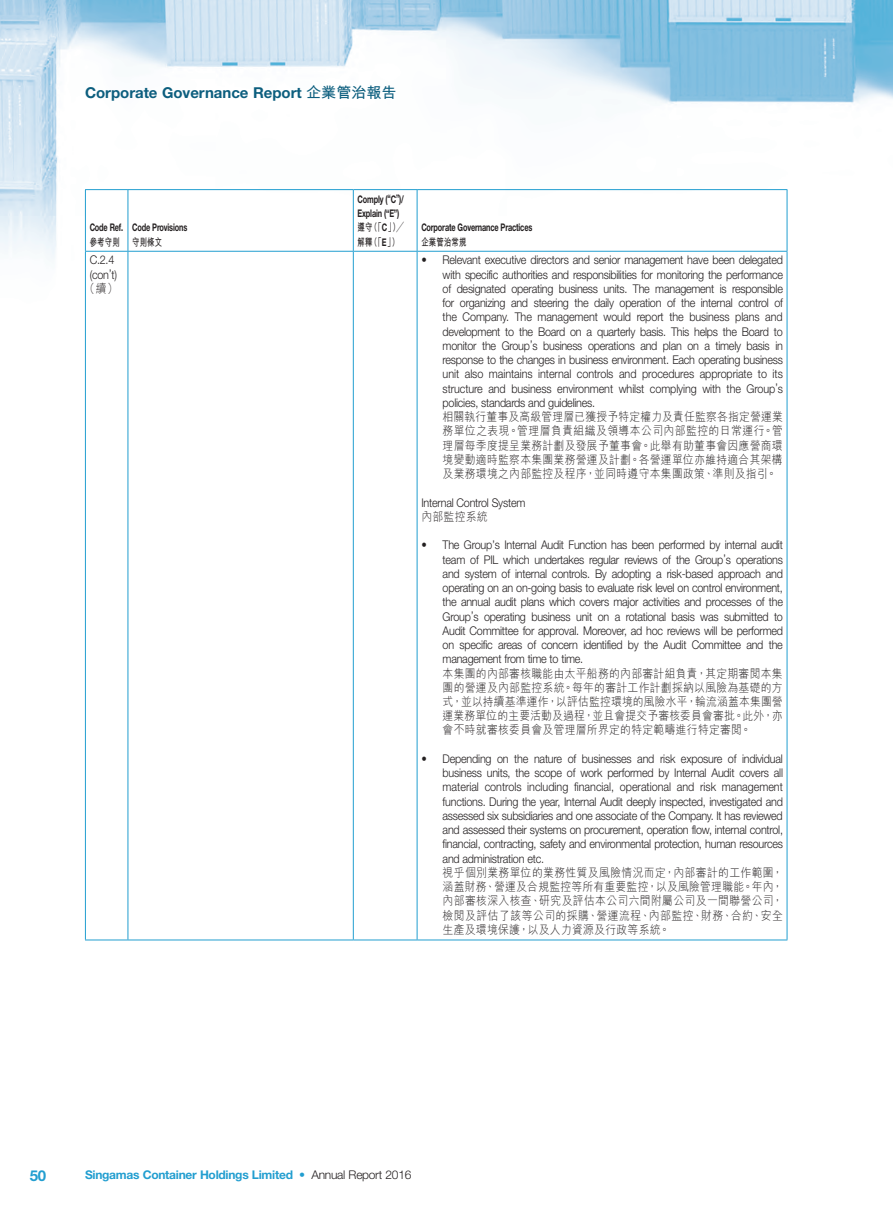
<style>
.page{position:relative;width:893px;height:1212px;background:#fff}
.page>*{position:absolute;margin:0;border:0;box-sizing:border-box;transform-origin:0 0}
.t1{font:700 15px "Helvetica Neue LT Std";color:#0c5e7e}
.t2{font:700 15px "Helvetica Neue LT Std";color:#229ed0}
.Body_Text{font:300 12px/14.2px "Helvetica Neue LT Std";letter-spacing:-.02em;color:#231f20;text-align:justify;scale:.9 1}
.Body_Text-2{font:300 12px/14.2px "M Hei HK";letter-spacing:.03em;color:#231f20;text-align:justify;scale:.9 1}
.t3{font:700 12px "Helvetica Neue LT Std";letter-spacing:-.02em;color:#229ed0}
.Body_Text-3{font:700 10.5px "Helvetica Neue LT Std";letter-spacing:-.02em;color:#231f20;scale:.7 1}
.Body_Text-4{font:700 10.5px "M Hei HK";letter-spacing:.03em;color:#231f20;scale:.7 1}
.s1{font-family:"M Hei HK"}
.s2{font-family:"Helvetica Neue LT Std"}
.s3{font-weight:300;color:#231f20}
</style>
<div class="page">
<img style="left:0;top:0;width:893px;height:941px">
<hr style="left:85px;top:190px;width:1px;height:61px;background:#229ed0">
<hr style="left:85px;top:189px;width:43px;height:1px;background:#229ed0">
<hr style="left:128px;top:189px;width:225px;height:1px;background:#229ed0">
<hr style="left:353px;top:189px;width:64px;height:1px;background:#229ed0">
<hr style="left:417px;top:189px;width:370px;height:1px;background:#229ed0">
<hr style="left:128px;top:190px;width:1px;height:61px;background:#229ed0">
<hr style="left:353px;top:190px;width:1px;height:61px;background:#229ed0">
<hr style="left:417px;top:190px;width:1px;height:61px;background:#229ed0">
<hr style="left:787px;top:190px;width:1px;height:61px;background:#229ed0">
<hr style="left:85px;top:252px;width:1px;height:687px;background:#229ed0">
<hr style="left:85px;top:251px;width:43px;height:1px;background:#229ed0">
<hr style="left:128px;top:251px;width:225px;height:1px;background:#229ed0">
<hr style="left:353px;top:251px;width:64px;height:1px;background:#229ed0">
<hr style="left:128px;top:252px;width:1px;height:687px;background:#229ed0">
<hr style="left:353px;top:252px;width:1px;height:687px;background:#229ed0">
<hr style="left:417px;top:252px;width:1px;height:687px;background:#229ed0">
<hr style="left:417px;top:251px;width:370px;height:1px;background:#229ed0">
<hr style="left:787px;top:252px;width:1px;height:687px;background:#229ed0">
<hr style="left:85px;top:939px;width:43px;height:1px;background:#229ed0">
<hr style="left:128px;top:939px;width:225px;height:1px;background:#229ed0">
<hr style="left:353px;top:939px;width:64px;height:1px;background:#229ed0">
<hr style="left:417px;top:939px;width:370px;height:1px;background:#229ed0">
<p class="t1" style="left:85px;top:84px;width:313px">Corporate Governance Report <span class="s1">企業管治報告</span></p>
<p class="Body_Text-3" style="left:90px;top:221px;width:50px">Code Ref.</p>
<p class="Body_Text-4" style="left:90px;top:234px;width:44px">參考守則</p>
<p class="Body_Text" style="left:90px;top:253px;width:29px">C.2.4</p>
<p class="Body_Text" style="left:90px;top:267px;width:32px">(con’t)</p>
<p class="Body_Text-2" style="left:84px;top:281px;width:39px">（續）</p>
<p class="Body_Text-3" style="left:132px;top:221px;width:80px">Code Provisions</p>
<p class="Body_Text-4" style="left:132px;top:234px;width:44px">守則條文</p>
<p class="Body_Text-3" style="left:358px;top:193px;width:68px">Comply (“C”)/</p>
<p class="Body_Text-3" style="left:358px;top:207px;width:61px">Explain (“E”)</p>
<p class="Body_Text-4" style="left:358px;top:220px;width:68px">遵守（「<span class="s2">C</span>」）╱</p>
<p class="Body_Text-4" style="left:358px;top:234px;width:61px">解釋（「<span class="s2">E</span>」）</p>
<p class="Body_Text-3" style="left:421px;top:221px;width:160px">Corporate Governance Practices</p>
<p class="Body_Text-4" style="left:421px;top:234px;width:66px">企業管治常規</p>
<p class="Body_Text" style="left:443px;top:253px;width:380px;text-indent:-21px">• Relevant executive directors and senior management have been delegated with specific authorities and responsibilities for monitoring the performance of designated operating business units. The management is responsible for organizing and steering the daily operation of the internal control of the Company. The management would report the business plans and development to the Board on a quarterly basis. This helps the Board to monitor the Group’s business operations and plan on a timely basis in response to the changes in business environment. Each operating business unit also maintains internal controls and procedures appropriate to its structure and business environment whilst complying with the Group’s policies, standards and guidelines.</p>
<p class="Body_Text-2" style="left:443px;top:409px;width:380px">相關執行董事及高級管理層已獲授予特定權力及責任監察各指定營運業務單位之表現。管理層負責組織及領導本公司內部監控的日常運行。管理層每季度提呈業務計劃及發展予董事會。此舉有助董事會因應營商環境變動適時監察本集團業務營運及計劃。各營運單位亦維持適合其架構及業務環境之內部監控及程序，並同時遵守本集團政策、準則及指引。</p>
<p class="Body_Text" style="left:421px;top:495px;width:117px">Internal Control System</p>
<p class="Body_Text-2" style="left:421px;top:509px;width:75px">內部監控系統</p>
<p class="Body_Text" style="left:443px;top:538px;width:380px;text-indent:-21px">• The Group’s Internal Audit Function has been performed by internal audit team of PIL which undertakes regular reviews of the Group’s operations and system of internal controls. By adopting a risk-based approach and operating on an on-going basis to evaluate risk level on control environment, the annual audit plans which covers major activities and processes of the Group’s operating business unit on a rotational basis was submitted to Audit Committee for approval. Moreover, ad hoc reviews will be performed on specific areas of concern identified by the Audit Committee and the management from time to time.</p>
<p class="Body_Text-2" style="left:443px;top:666px;width:379px">本集團的內部審核職能由太平船務的內部審計組負責，其定期審閱本集團的營運及內部監控系統。每年的審計工作計劃採納以風險為基礎的方式，並以持續基準運作，以評估監控環境的風險水平，輪流涵蓋本集團營運業務單位的主要活動及過程，並且會提交予審核委員會審批。此外，亦會不時就審核委員會及管理層所界定的特定範疇進行特定審閱。</p>
<p class="Body_Text" style="left:443px;top:751px;width:380px;text-indent:-21px">• Depending on the nature of businesses and risk exposure of individual business units, the scope of work performed by Internal Audit covers all material controls including financial, operational and risk management functions. During the year, Internal Audit deeply inspected, investigated and assessed six subsidiaries and one associate of the Company. It has reviewed and assessed their systems on procurement, operation flow, internal control, financial, contracting, safety and environmental protection, human resources and administration etc.</p>
<p class="Body_Text-2" style="left:443px;top:865px;width:380px">視乎個別業務單位的業務性質及風險情況而定，內部審計的工作範圍，涵蓋財務、營運及合規監控等所有重要監控，以及風險管理職能。年內，內部審核深入核查、研究及評估本公司六間附屬公司及一間聯營公司，檢閱及評估了該等公司的採購、營運流程、內部監控、財務、合約、安全生產及環境保護，以及人力資源及行政等系統。</p>
<p class="t2" style="left:30px;top:1166px;width:18px">50</p>
<p class="t3" style="left:85px;top:1167px;width:328px">Singamas Container Holdings Limited • <span class="s3">Annual Report 2016</span></p>
</div>
